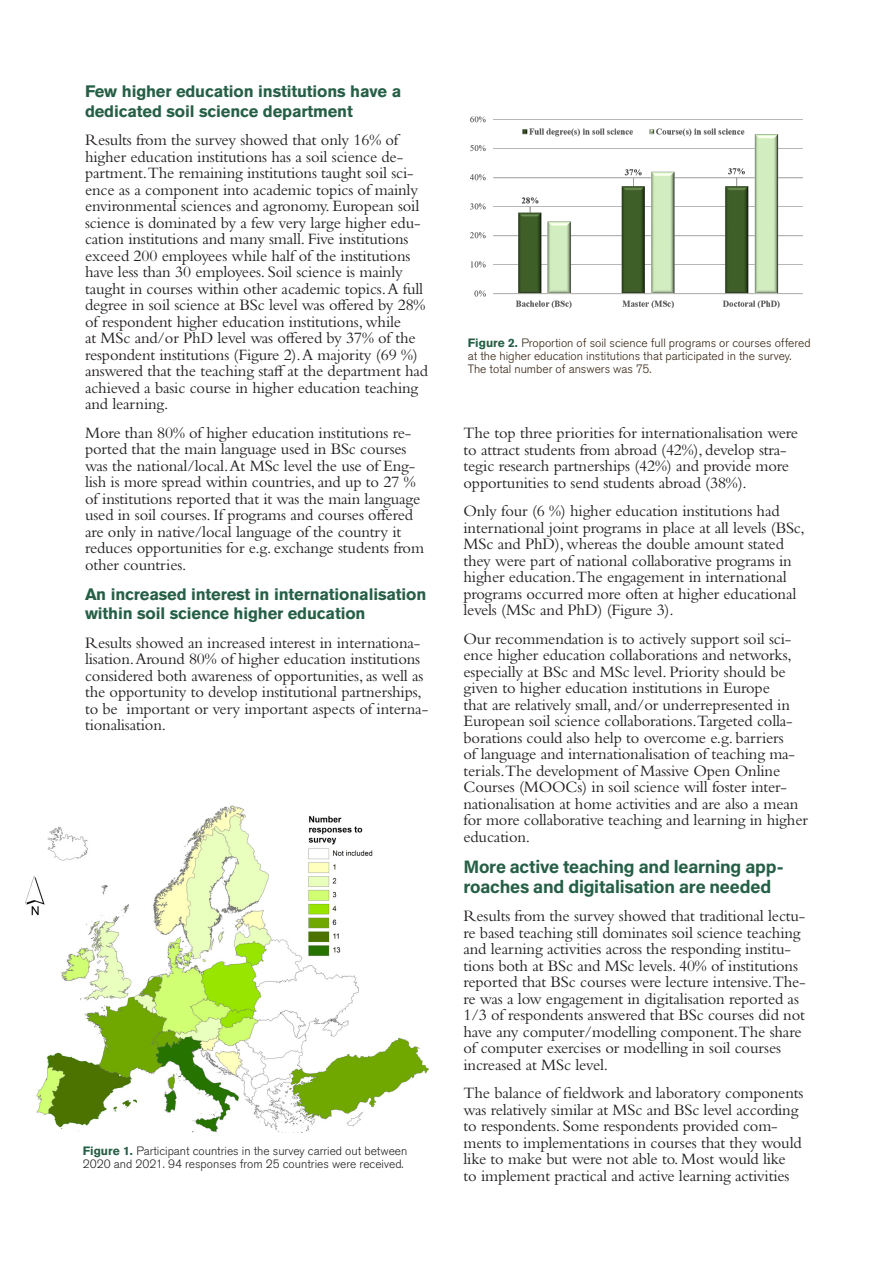
<style>
.page{position:relative;width:893px;height:1263px;background:#fff}
.page>*{position:absolute;margin:0;border:0;box-sizing:border-box;transform-origin:0 0}
.underrurik2{font:18px/19.5px "Acumin Variable Concept";letter-spacing:-.01em;color:#265f47}
.Brödtext{font:16.5px/16.5px "Bembo Std";letter-spacing:-.01em;color:#231f20}
.underrubriker{font:700 16.5px/19.4px "Akzidenz Grotesk Std";letter-spacing:-.01em;color:#265f47}
.Brödtext_-_numrerad{font:300 12px/12.9px "Akzidenz Grotesk Std";color:#342210}
.Brödtext_-_numrerad-2{font:300 12px/12.9px "Akzidenz Grotesk Std";color:#231f20}
.s1{font-weight:700;color:#265f47}
</style>
<div class="page">
<img style="left:470px;top:116px;width:333px;height:193px">
<hr style="left:892px;top:0;width:1px;height:391px;background:#a8a9ad">
<img style="left:25px;top:805px;width:404px;height:327px">
<p class="underrubriker" style="left:85px;top:82px;width:318px">Few higher education institutions have a dedicated soil science department</p>
<p class="Brödtext" style="left:85px;top:132px;width:345px">Results from the survey showed that only 16% of higher education institutions has a soil science de&shy;partment.The remaining institutions taught soil sci&shy;ence as a component into academic topics of mainly environmental sciences and agronomy. European soil science is dominated by a few very large higher edu&shy;cation institutions and many small. Five institutions exceed 200 employees while half of the institutions have less than 30 employees. Soil science is mainly taught in courses within other academic topics. A full degree in soil science at BSc level was offered by 28% of respondent higher education institutions, while<br>at MSc and/or PhD level was offered by 37% of the respondent institutions (Figure 2). A majority (69 %) answered that the teaching staff at the department had achieved a basic course in higher education teaching and learning.</p>
<p class="Brödtext" style="left:85px;top:424px;width:341px">More than 80% of higher education institutions re&shy;ported that the main language used in BSc courses was the national/local. At MSc level the use of Eng&shy;lish is more spread within countries, and up to 27 % of institutions reported that it was the main language used in soil courses. If programs and courses offered are only in native/local language of the country it reduces opportunities for e.g. exchange students from other countries.</p>
<p class="underrubriker" style="left:85px;top:584px;width:343px">An increased interest in internationalisation within soil science higher education</p>
<p class="Brödtext" style="left:85px;top:634px;width:345px">Results showed an increased interest in internationa&shy;lisation. Around 80% of higher education institutions considered both awareness of opportunities, as well as the opportunity to develop institutional partnerships, to be important or very important aspects of interna&shy;tionalisation.</p>
<p class="Brödtext_-_numrerad-2" style="left:83px;top:1145px;width:326px"><span class="s1">Figure 1.</span> Participant countries in the survey carried out between<br>2020 and 2021. 94 responses from 25 countries were received.</p>
<p class="Brödtext_-_numrerad" style="left:468px;top:337px;width:344px"><span class="s1">Figure 2.</span> Proportion of soil science full programs or courses offered at the higher education institutions that participated in the survey.<br>The total number of answers was 75.</p>
<p class="Brödtext" style="left:463px;top:424px;width:336px">The top three priorities for internationalisation were to attract students from abroad (42%), develop stra&shy;tegic research partnerships (42%) and provide more opportunities to send students abroad (38%).</p>
<p class="Brödtext" style="left:463px;top:502px;width:343px">Only four (6 %) higher education institutions had international joint programs in place at all levels (BSc, MSc and PhD), whereas the double amount stated they were part of national collaborative programs in higher education.The engagement in international programs occurred more often at higher educational levels (MSc and PhD) (Figure 3).</p>
<p class="Brödtext" style="left:463px;top:630px;width:346px">Our recommendation is to actively support soil sci&shy;ence higher education collaborations and networks, especially at BSc and MSc level. Priority should be given to higher education institutions in Europe<br>that are relatively small, and/or underrepresented in European soil science collaborations.Targeted colla&shy;borations could also help to overcome e.g. barriers<br>of language and internationalisation of teaching ma&shy;terials.The development of Massive Open Online Courses (MOOCs) in soil science will foster inter&shy;nationalisation at home activities and are also a mean for more collaborative teaching and learning in higher education.</p>
<p class="underrurik2" style="left:463px;top:856px;width:322px">More active teaching and learning app&shy;roaches and digitalisation are needed</p>
<p class="Brödtext" style="left:463px;top:907px;width:344px">Results from the survey showed that traditional lectu&shy;re based teaching still dominates soil science teaching and learning activities across the responding institu&shy;tions both at BSc and MSc levels. 40% of institutions reported that BSc courses were lecture intensive.The&shy;re was a low engagement in digitalisation reported as 1/3 of respondents answered that BSc courses did not have any computer/modelling component.The share of computer exercises or modelling in soil courses increased at MSc level.</p>
<p class="Brödtext" style="left:463px;top:1084px;width:341px">The balance of fieldwork and laboratory components was relatively similar at MSc and BSc level according to respondents. Some respondents provided com&shy;ments to implementations in courses that they would like to make but were not able to. Most would like<br>to implement practical and active learning activities</p>
</div>
